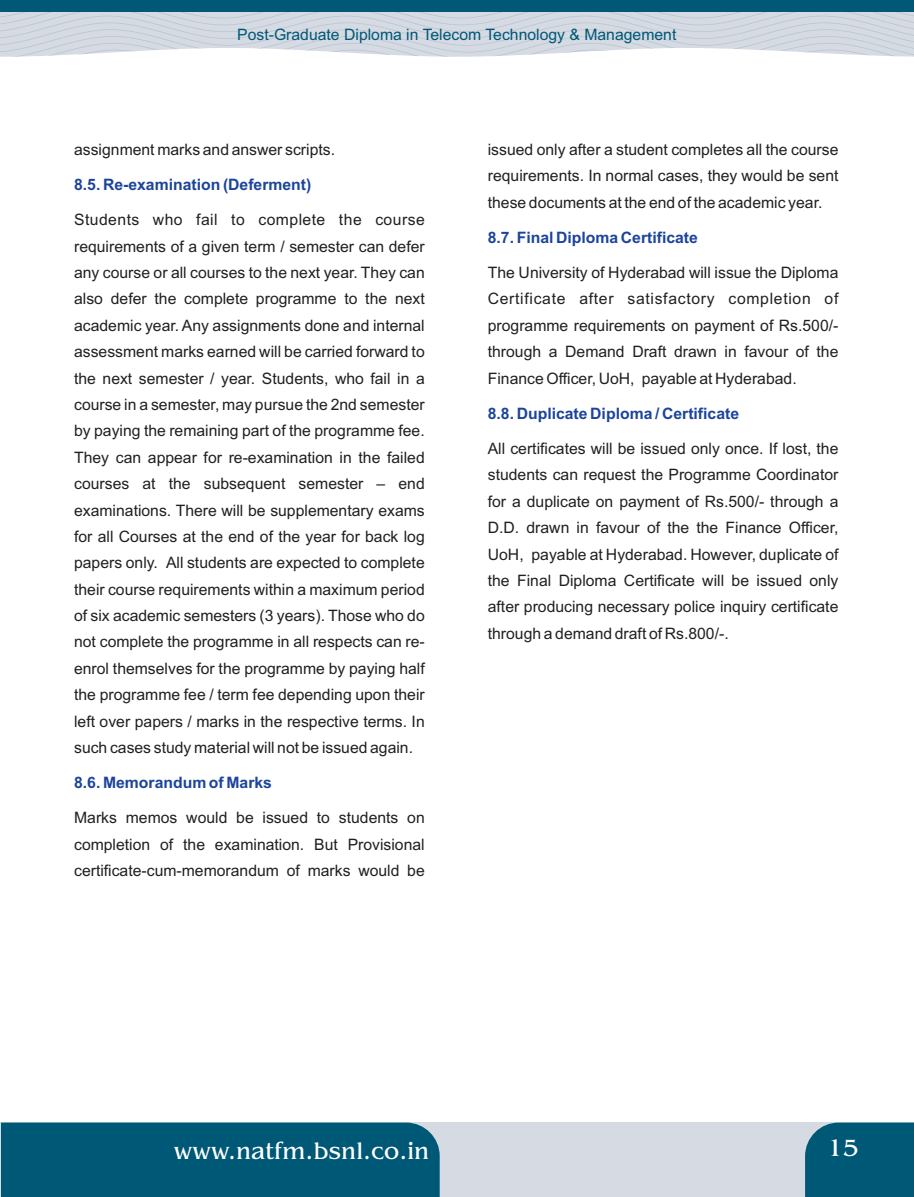
<style>
.page{position:relative;width:914px;height:1197px;background:#fff}
.page>*{position:absolute;margin:0;border:0;box-sizing:border-box;transform-origin:0 0}
.t1{font:24.5px "Benguiat";color:#fff}
.t2{font:15.75px/26.4px "Arial";color:#231f20;text-align:justify}
.t3{font:700 15.75px "Arial";color:#1c449c}
.t4{font:15.75px "Arial";color:#005877}
</style>
<div class="page">
<div style="left:0;top:0;width:914px;height:12px;background:#005877"></div>
<svg style="left:0;top:12px;width:914px;height:45px;background:#d7dbe3"></svg>
<div style="left:0;top:1123px;width:914px;height:74px;background:#d6dae2"></div>
<div style="left:805px;top:1123px;width:109px;height:74px;background:#005877"></div>
<div style="left:1px;top:1123px;width:438px;height:74px;background:#005877"></div>
<p class="t4" style="left:237px;top:29px;width:440px">Post-Graduate Diploma in Telecom Technology &amp; Management</p>
<p class="t2" style="left:74px;top:138px;width:262px">assignment marks and answer scripts.</p>
<p class="t3" style="left:74px;top:179px;width:239px">8.5. Re-examination (Deferment)</p>
<p class="t2" style="left:74px;top:208px;width:352px">Students who fail to complete the course requirements of a given term / semester can defer any course or all courses to the next year. They can also defer the complete programme to the next academic year. Any assignments done and internal assessment marks earned will be carried forward to the next semester / year. Students, who fail in a course in a semester, may pursue the 2nd semester by paying the remaining part of the programme fee.<br>They can appear for re-examination in the failed courses at the subsequent semester – end examinations. There will be supplementary exams for all Courses at the end of the year for back log papers only. All students are expected to complete their course requirements within a maximum period of six academic semesters (3 years). Those who do not complete the programme in all respects can re&shy;enrol themselves for the programme by paying half the programme fee / term fee depending upon their left over papers / marks in the respective terms. In such cases study material will not be issued again.</p>
<p class="t3" style="left:74px;top:777px;width:199px">8.6. Memorandum of Marks</p>
<p class="t2" style="left:74px;top:806px;width:352px">Marks memos would be issued to students on completion of the examination. But Provisional certificate-cum-memorandum of marks would be</p>
<p class="t2" style="left:488px;top:138px;width:352px">issued only after a student completes all the course requirements. In normal cases, they would be sent these documents at the end of the academic year.</p>
<p class="t3" style="left:488px;top:232px;width:212px">8.7. Final Diploma Certificate</p>
<p class="t2" style="left:488px;top:261px;width:352px">The University of Hyderabad will issue the Diploma Certificate after satisfactory completion of programme requirements on payment of Rs.500/- through a Demand Draft drawn in favour of the Finance Officer, UoH, payable at Hyderabad.</p>
<p class="t3" style="left:488px;top:407px;width:253px">8.8. Duplicate Diploma / Certificate</p>
<p class="t2" style="left:488px;top:437px;width:352px">All certificates will be issued only once. If lost, the students can request the Programme Coordinator for a duplicate on payment of Rs.500/- through a D.D. drawn in favour of the the Finance Officer, UoH, payable at Hyderabad. However, duplicate of the Final Diploma Certificate will be issued only after producing necessary police inquiry certificate through a demand draft of Rs.800/-.</p>
<h1 class="t1" style="left:174px;top:1142px;width:257px">www.natfm.bsnl.co.in</h1>
<h1 class="t1" style="left:827px;top:1139px;width:33px">15</h1>
</div>
